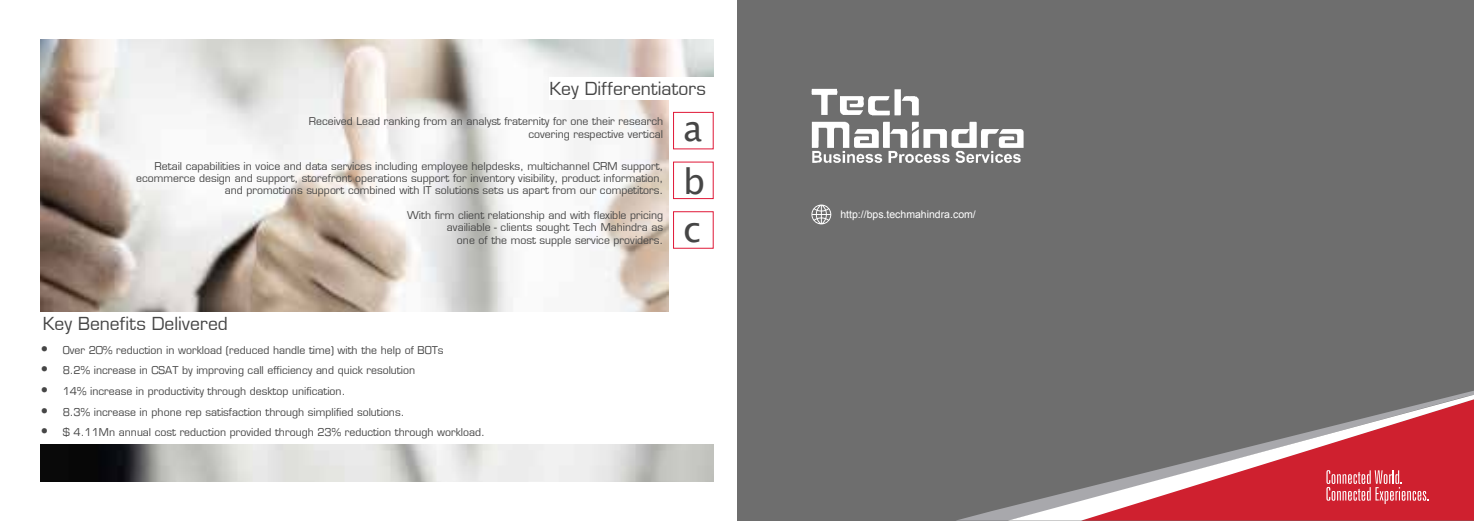
<style>
.page{position:relative;width:1474px;height:521px;background:#fff}
.page>*{position:absolute;margin:0;border:0;box-sizing:border-box;transform-origin:0 0}
.t1{font:35px "Lucida Sans Unicode";color:#464646}
.t2{font:17.5px "Eurostile";color:#464646}
.t3{font:10.5px/12.2px "Eurostile";color:#464646;text-align:right}
.t4{font:10.5px "Arial";color:#fff}
.s1{font-size:14px}
</style>
<div class="page">
<img style="left:40px;top:40px;width:673px;height:441px">
<div style="left:668px;top:77px;width:51px;height:240px;background:#fff"></div>
<div style="left:549px;top:77px;width:170px;height:22px;background:#fff"></div>
<div style="left:37px;top:312px;width:682px;height:132px;background:#fff"></div>
<div style="left:673px;top:112px;width:40px;height:37px;border:1px solid #e01837"></div>
<div style="left:673px;top:162px;width:40px;height:37px;border:1px solid #e01837"></div>
<div style="left:673px;top:211px;width:40px;height:38px;border:1px solid #e01837"></div>
<div style="left:737px;top:0;width:736px;height:521px;background:#6e6e6e"></div>
<img style="left:811px;top:89px;width:212px;height:74px">
<svg style="left:811px;top:205px;width:20px;height:19px"></svg>
<svg style="left:956px;top:391px;width:517px;height:130px"></svg>
<svg style="left:1007px;top:395px;width:466px;height:126px"></svg>
<svg style="left:1326px;top:470px;width:102px;height:34px;background:#d9525d"></svg>
<h2 class="t2" style="left:549px;top:78px;width:158px">Key Differentiators</h2>
<p class="t3" style="left:309px;top:115px;width:356px">Received Lead ranking from an analyst fraternity for one their research covering respective vertical</p>
<h1 class="t1" style="left:683px;top:101px;width:21px">a</h1>
<p class="t3" style="left:136px;top:160px;width:528px">Retail capabilities in voice and data services including employee helpdesks, multichannel CRM support, ecommerce design and support, storefront operations support for inventory visibility, product information, and promotions support combined with IT solutions sets us apart from our competitors.</p>
<h1 class="t1" style="left:683px;top:154px;width:24px">b</h1>
<p class="t3" style="left:407px;top:209px;width:257px">With firm client relationship and with flexible pricing availiable - clients sought Tech Mahindra as<br>one of the most supple service providers.</p>
<h1 class="t1" style="left:683px;top:202px;width:19px">c</h1>
<h2 class="t2" style="left:43px;top:313px;width:187px">Key Benefits Delivered</h2>
<p class="t3" style="left:41px;top:344px;width:404px"><span class="s1">•</span> Over 20% reduction in workload (reduced handle time) with the help of BOTs</p>
<p class="t3" style="left:41px;top:364px;width:376px"><span class="s1">•</span> 8.2% increase in CSAT by improving call efficiency and quick resolution</p>
<p class="t3" style="left:41px;top:385px;width:306px"><span class="s1">•</span> 14% increase in productivity through desktop unification.</p>
<p class="t3" style="left:41px;top:406px;width:365px"><span class="s1">•</span> 8.3% increase in phone rep satisfaction through simplified solutions.</p>
<p class="t3" style="left:41px;top:426px;width:445px"><span class="s1">•</span> $ 4.11Mn annual cost reduction provided through 23% reduction through workload.</p>
<p class="t4" style="left:840px;top:208px;width:137px">http://bps.techmahindra.com/</p>
</div>
